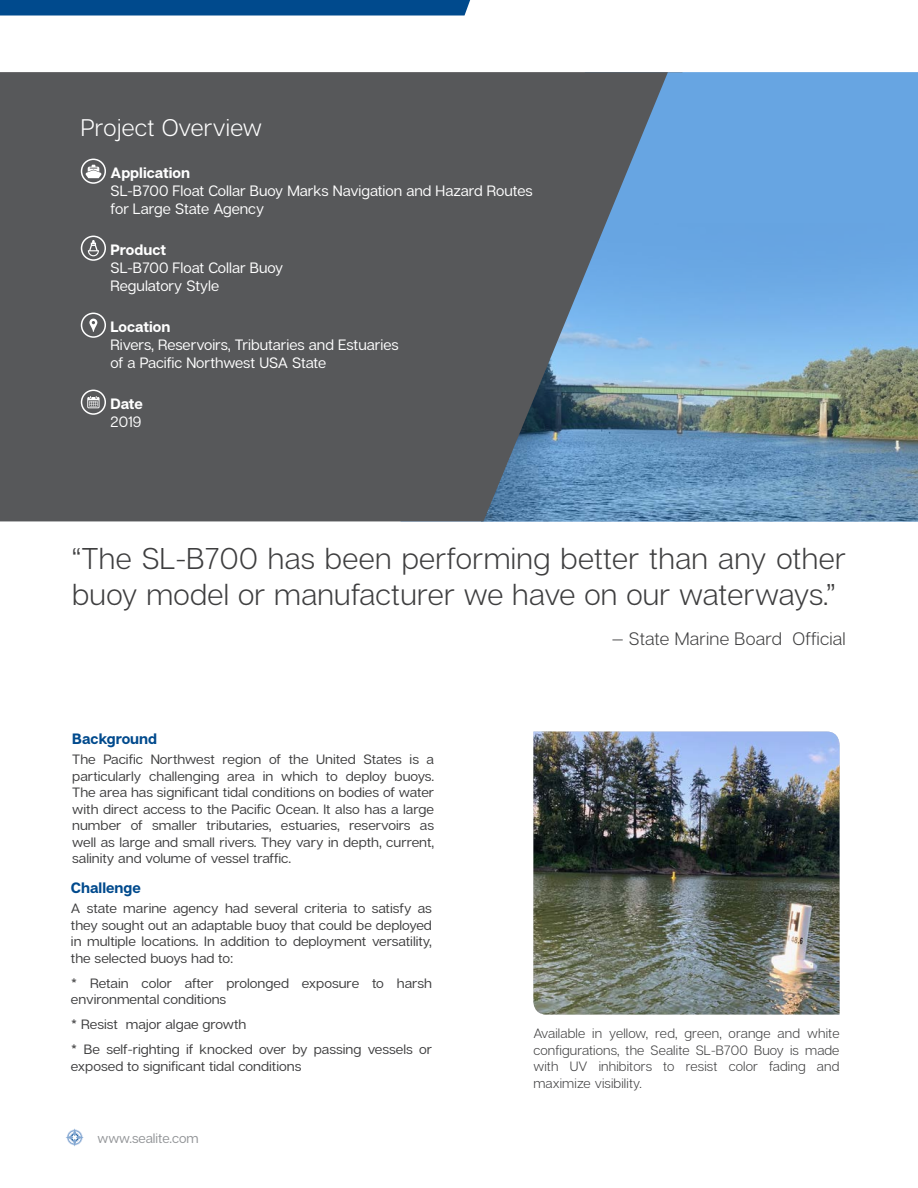
<style>
.page{position:relative;width:918px;height:1188px;background:#fff}
.page>*{position:absolute;margin:0;border:0;box-sizing:border-box;transform-origin:0 0}
.Intro_Paragraph{font:300 30px/36px "Articulat C Fv 2";letter-spacing:.01em;color:#3e3e3f}
.t1{font:300 24px "Articulat C Fv 2";letter-spacing:.01em;color:#fff}
.Intro_Paragraph-2{font:300 18px "Articulat C Fv 2";letter-spacing:.01em;color:#3e3e3f}
.t2{font:15px/18px "Articulat C Fv 2 Text";color:#fff}
.t3{font:700 15px "Articulat C Fv 2";color:#fff}
.Sub_Heading__10pt{font:700 15px "Articulat C Fv 2";color:#004a8d}
.t4{font:13.5px/16.5px "Articulat C Fv 2 Text";color:#3e3e3f;text-align:justify;scale:1.04 1}
.Intro_Paragraph-3{font:300 13.5px/16.5px "Articulat C Fv 2";letter-spacing:.01em;color:#3e3e3f;text-align:justify}
.t5{font:13.5px "Articulat C Fv 2 Text";color:#939598}
</style>
<div class="page">
<div style="left:683px;top:72px;width:235px;height:151px;background:#67a5e2"></div>
<img style="left:683px;top:223px;width:235px;height:298px">
<div style="left:0;top:0;width:470px;height:16px;background:#004a8d"></div>
<svg style="left:66px;top:1128px;width:18px;height:19px"></svg>
<svg style="left:0;top:72px;width:683px;height:449px;background:#5a626a"></svg>
<svg style="left:86px;top:165px;width:15px;height:13px"></svg>
<div style="left:81px;top:159px;width:25px;height:25px;border:2px solid #fff;border-radius:50%"></div>
<svg style="left:88px;top:240px;width:11px;height:16px"></svg>
<div style="left:81px;top:236px;width:25px;height:25px;border:2px solid #fff;border-radius:50%"></div>
<div style="left:81px;top:313px;width:25px;height:25px;border:2px solid #fff;border-radius:50%"></div>
<svg style="left:89px;top:319px;width:8px;height:13px"></svg>
<div style="left:81px;top:390px;width:25px;height:25px;border:2px solid #fff;border-radius:50%"></div>
<svg style="left:87px;top:396px;width:13px;height:12px"></svg>
<img style="left:533px;top:732px;width:307px;height:283px">
<p class="t1" style="left:81px;top:114px;width:183px">Project Overview</p>
<p class="t3" style="left:111px;top:163px;width:81px">Application</p>
<p class="t2" style="left:111px;top:182px;width:424px">SL-B700 Float Collar Buoy Marks Navigation and Hazard Routes for Large State Agency</p>
<p class="t3" style="left:111px;top:240px;width:57px">Product</p>
<p class="t2" style="left:111px;top:259px;width:174px">SL-B700 Float Collar Buoy<br>Regulatory Style</p>
<p class="t3" style="left:111px;top:317px;width:61px">Location</p>
<p class="t2" style="left:111px;top:336px;width:290px">Rivers, Reservoirs, Tributaries and Estuaries of a Pacific Northwest USA State</p>
<p class="t3" style="left:111px;top:394px;width:34px">Date</p>
<p class="t2" style="left:111px;top:413px;width:32px">2019</p>
<p class="Intro_Paragraph" style="left:72px;top:541px;width:775px">“The SL-B700 has been performing better than any other buoy model or manufacturer we have on our waterways.”</p>
<p class="Intro_Paragraph-2" style="left:612px;top:628px;width:235px">— State Marine Board Official</p>
<p class="Sub_Heading__10pt" style="left:72px;top:729px;width:86px">Background</p>
<p class="t4" style="left:72px;top:752px;width:350px">The Pacific Northwest region of the United States is a particularly challenging area in which to deploy buoys.<br>The area has significant tidal conditions on bodies of water with direct access to the Pacific Ocean. It also has a large number of smaller tributaries, estuaries, reservoirs as well as large and small rivers. They vary in depth, current, salinity and volume of vessel traffic.</p>
<p class="Sub_Heading__10pt" style="left:71px;top:878px;width:71px">Challenge</p>
<p class="t4" style="left:71px;top:901px;width:349px">A state marine agency had several criteria to satisfy as they sought out an adaptable buoy that could be deployed in multiple locations. In addition to deployment versatility, the selected buoys had to:</p>
<p class="t4" style="left:71px;top:975px;width:349px">* Retain color after prolonged exposure to harsh environmental conditions</p>
<p class="t4" style="left:71px;top:1017px;width:170px">* Resist major algae growth</p>
<p class="t4" style="left:71px;top:1042px;width:349px">* Be self-righting if knocked over by passing vessels or exposed to significant tidal conditions</p>
<p class="t5" style="left:98px;top:1130px;width:103px">www.sealite.com</p>
<p class="Intro_Paragraph-3" style="left:533px;top:1026px;width:308px">Available in yellow, red, green, orange and white configurations, the Sealite SL-B700 Buoy is made with UV inhibitors to resist color fading and maximize visibility.</p>
</div>
